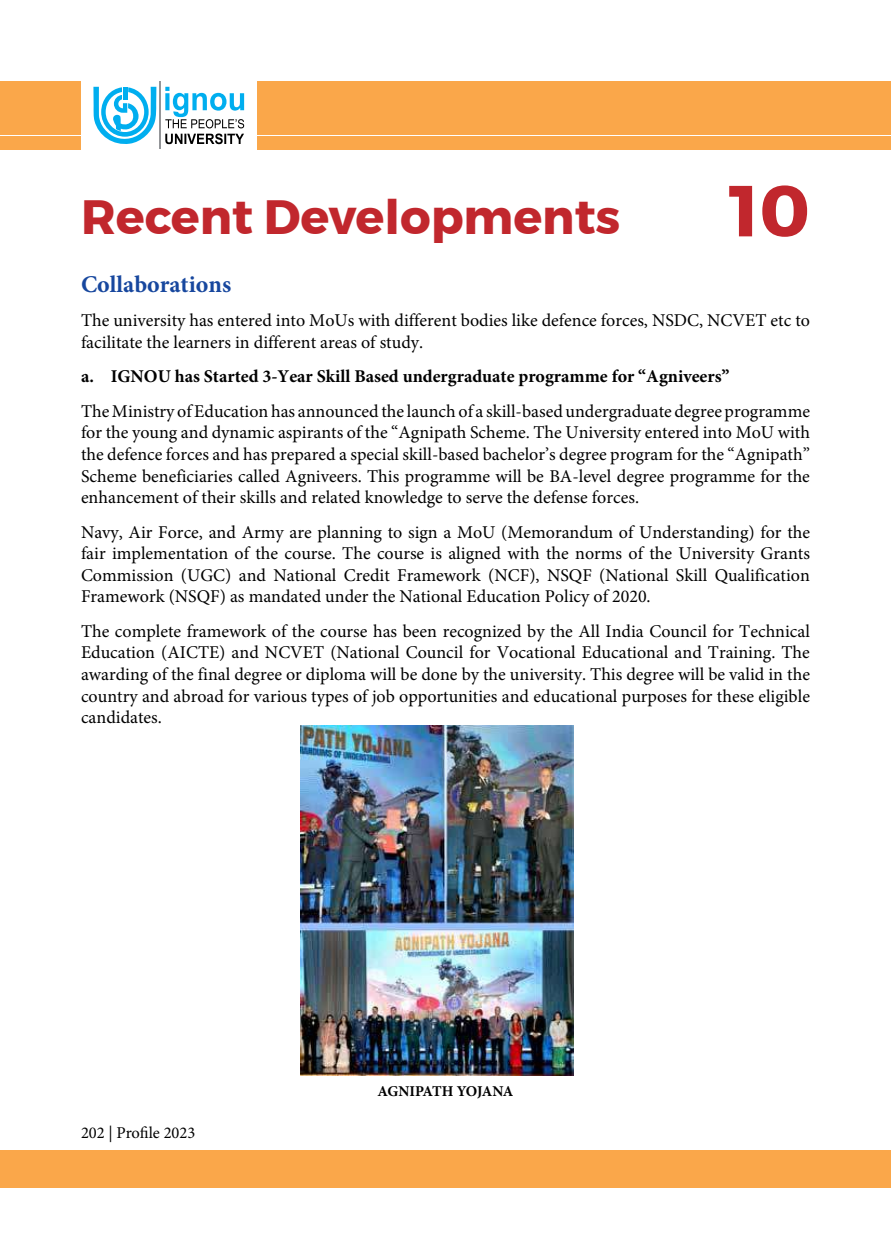
<style>
.page{position:relative;width:891px;height:1242px;background:#fff}
.page>*{position:absolute;margin:0;border:0;box-sizing:border-box;transform-origin:0 0}
.t1{font:700 72px "Montserrat";color:#c1272d}
.t2{font:700 48px "Montserrat";color:#c1272d}
.t3{font:700 24px "Minion Pro";color:#17479e}
.t4{font:18px/21.6px "Minion Pro";color:#000;text-align:justify}
.t5{font:700 18px "Minion Pro";color:#000}
.t6{font:16.5px "Minion Pro";color:#000}
.t7{font:700 15px "Minion Pro";letter-spacing:-.025em;color:#000}
</style>
<div class="page">
<div style="left:0;top:81px;width:891px;height:54px;background:#faa74a"></div>
<div style="left:0;top:137px;width:891px;height:13px;background:#faa74a"></div>
<div style="left:0;top:1150px;width:891px;height:38px;background:#faa74a"></div>
<div style="left:81px;top:75px;width:175px;height:81px;background:#fff"></div>
<svg style="left:93px;top:87px;width:63px;height:57px"></svg>
<svg style="left:165px;top:87px;width:79px;height:41px"></svg>
<svg style="left:165px;top:134px;width:79px;height:10px"></svg>
<hr style="left:159px;top:82px;width:2px;height:67px;background:#939598">
<img style="left:301px;top:726px;width:272px;height:349px">
<h1 class="t1" style="left:730px;top:153px;width:81px">10</h1>
<h2 class="t2" style="left:81px;top:178px;width:541px">Recent Developments</h2>
<h3 class="t3" style="left:81px;top:268px;width:152px">Collaborations</h3>
<p class="t4" style="left:81px;top:310px;width:731px">The university has entered into MoUs with different bodies like defence forces, NSDC, NCVET etc to facilitate the learners in different areas of study.</p>
<p class="t5" style="left:81px;top:364px;width:650px">a. IGNOU has Started 3-Year Skill Based undergraduate programme for “Agniveers”</p>
<p class="t4" style="left:81px;top:400px;width:731px">The Ministry of Education has announced the launch of a skill-based undergraduate degree programme for the young and dynamic aspirants of the “Agnipath Scheme. The University entered into MoU with the defence forces and has prepared a special skill-based bachelor’s degree program for the “Agnipath” Scheme beneficiaries called Agniveers. This programme will be BA-level degree programme for the enhancement of their skills and related knowledge to serve the defense forces.</p>
<p class="t4" style="left:81px;top:521px;width:731px">Navy, Air Force, and Army are planning to sign a MoU (Memorandum of Understanding) for the fair implementation of the course. The course is aligned with the norms of the University Grants Commission (UGC) and National Credit Framework (NCF), NSQF (National Skill Qualification Framework (NSQF) as mandated under the National Education Policy of 2020.</p>
<p class="t4" style="left:81px;top:620px;width:731px">The complete framework of the course has been recognized by the All India Council for Technical Education (AICTE) and NCVET (National Council for Vocational Educational and Training. The awarding of the final degree or diploma will be done by the university. This degree will be valid in the country and abroad for various types of job opportunities and educational purposes for these eligible candidates.</p>
<p class="t6" style="left:81px;top:1121px;width:116px">202 | Profile 2023</p>
<p class="t7" style="left:377px;top:1080px;width:138px">AGNIPATH YOJANA</p>
</div>
